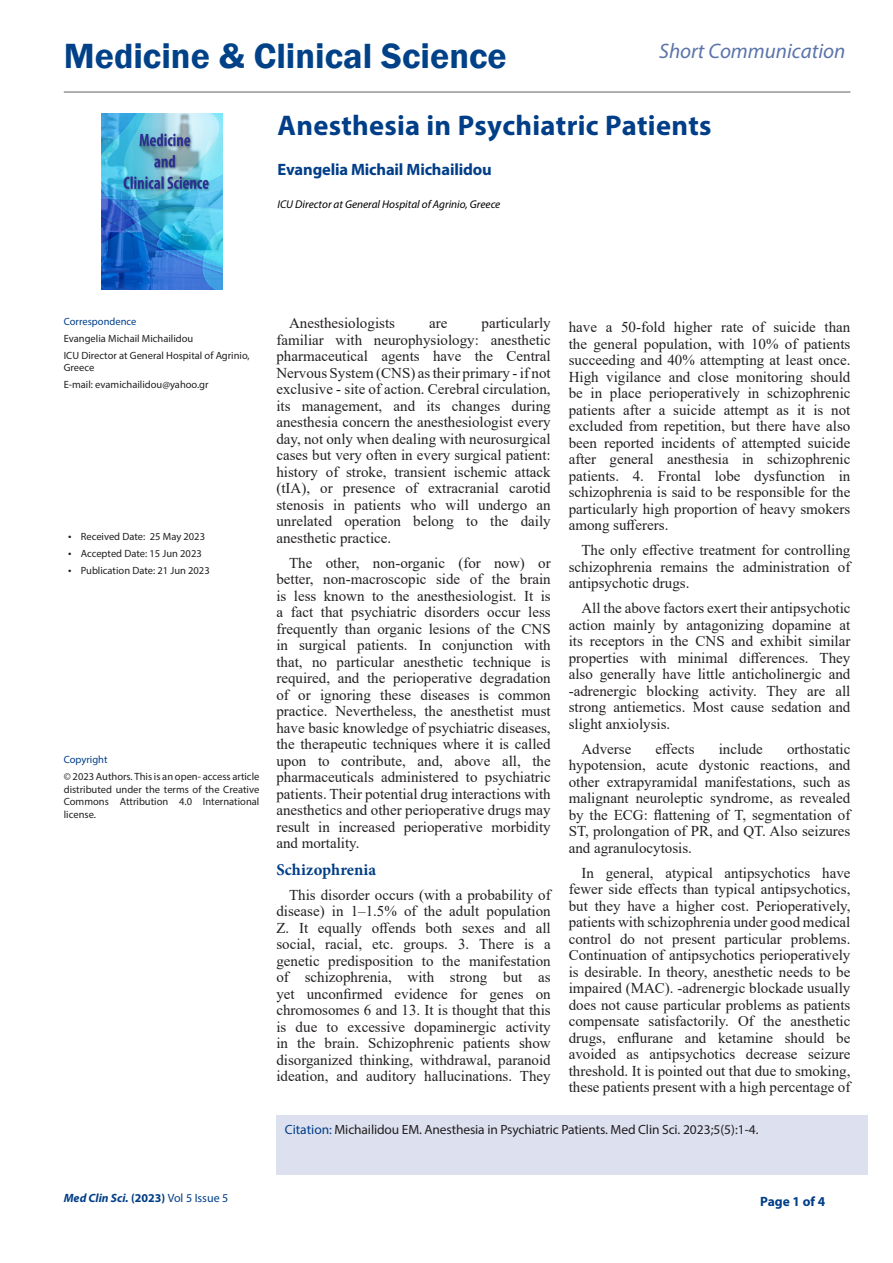
<style>
.page{position:relative;width:893px;height:1263px;background:#fff}
.page>*{position:absolute;margin:0;border:0;box-sizing:border-box;transform-origin:0 0}
.t1{font:600 36px "Franklin Gothic";color:#004188}
.t2{font:700 28.5px "Myriad Pro";letter-spacing:.01em;color:#003e88}
.t3{font:italic 21px "Myriad Pro";color:#5a74aa}
.t4{font:700 16.5px "Myriad Pro";letter-spacing:-.01em;color:#003e88}
.t5{font:700 16.5px "Minion Pro";letter-spacing:.005em;color:#003e88}
.t6{font:15px/16.5px "Times New Roman";color:#231f20;text-align:justify}
.t7{font:700 13.5px "Myriad Pro";color:#003e88}
.t8{font:13.35px "Myriad Pro";letter-spacing:-.01em;color:#231f20}
.t9{font:italic 700 12px "Myriad Pro";color:#003e88}
.t10{font:italic 11.25px "Myriad Pro";color:#000}
.t11{font:10.5px/12.6px "Myriad Pro";color:#231f20}
.t12{font:10.5px "Myriad Pro";color:#003e88}
.s1{font-size:12px}
.s2{color:#003e88}
.s3{font-style:normal}
.s4{font-weight:400;font-style:normal}
</style>
<div class="page">
<div style="left:276px;top:1115px;width:591px;height:60px;background:#dde0ef"></div>
<img style="left:101px;top:114px;width:121px;height:175px">
<hr style="left:64px;top:91px;width:786px;height:2px;background:#939598">
<h1 class="t1" style="left:64px;top:34px;width:445px">Medicine &amp; Clinical Science</h1>
<h3 class="t3" style="left:659px;top:38px;width:188px">Short Communication</h3>
<p class="t2" style="left:277px;top:107px;width:436px">Anesthesia in Psychiatric Patients</p>
<p class="t4" style="left:277px;top:158px;width:216px">Evangelia Michail Michailidou</p>
<p class="t10" style="left:277px;top:197px;width:225px">ICU Director at General Hospital of Agrinio, Greece</p>
<p class="t12" style="left:64px;top:315px;width:74px">Correspondence</p>
<p class="t11" style="left:64px;top:332px;width:131px">Evangelia Michail Michailidou</p>
<p class="t11" style="left:64px;top:349px;width:187px">ICU Director at General Hospital of Agrinio,<br>Greece</p>
<p class="t11" style="left:64px;top:378px;width:146px">E-mail: evamichailidou@yahoo.gr</p>
<p class="t11" style="left:68px;top:530px;width:139px"><span class="s1">•</span> Received Date: 25 May 2023</p>
<p class="t11" style="left:68px;top:547px;width:135px"><span class="s1">•</span> Accepted Date: 15 Jun 2023</p>
<p class="t11" style="left:68px;top:564px;width:143px"><span class="s1">•</span> Publication Date: 21 Jun 2023</p>
<p class="t12" style="left:64px;top:753px;width:45px">Copyright</p>
<p class="t11" style="left:64px;top:770px;width:197px;text-align:justify">© 2023 Authors. This is an open- access article distributed under the terms of the Creative Commons Attribution 4.0 International license.</p>
<p class="t6" style="left:276px;top:314px;width:276px;text-indent:205px">particularly familiar with neurophysiology: anesthetic pharmaceutical agents have the Central Nervous System (CNS) as their primary - if not exclusive - site of action. Cerebral circulation, its management, and its changes during anesthesia concern the anesthesiologist every day, not only when dealing with neurosurgical cases but very often in every surgical patient: history of stroke, transient ischemic attack (tIA), or presence of extracranial carotid stenosis in patients who will undergo an unrelated operation belong to the daily anesthetic practice.</p>
<p class="t6" style="left:276px;top:554px;width:276px;text-indent:13px">The other, non-organic (for now) or better, non-macroscopic side of the brain is less known to the anesthesiologist. It is a fact that psychiatric disorders occur less frequently than organic lesions of the CNS in surgical patients. In conjunction with that, no particular anesthetic technique is required, and the perioperative degradation of or ignoring these diseases is common practice. Nevertheless, the anesthetist must have basic knowledge of psychiatric diseases, the therapeutic techniques where it is called upon to contribute, and, above all, the pharmaceuticals administered to psychiatric patients. Their potential drug interactions with anesthetics and other perioperative drugs may result in increased perioperative morbidity and mortality.</p>
<p class="t5" style="left:276px;top:858px;width:101px">Schizophrenia</p>
<p class="t6" style="left:276px;top:886px;width:276px;text-indent:13px">This disorder occurs (with a probability of disease) in 1–1.5% of the adult population Z. It equally offends both sexes and all social, racial, etc. groups. 3. There is a genetic predisposition to the manifestation of schizophrenia, with strong but as yet unconfirmed evidence for genes on chromosomes 6 and 13. It is thought that this is due to excessive dopaminergic activity in the brain. Schizophrenic patients show disorganized thinking, withdrawal, paranoid ideation, and auditory hallucinations. They</p>
<p class="t6" style="left:289px;top:314px;width:107px">Anesthesiologists</p>
<p class="t6" style="left:429px;top:314px;width:20px">are</p>
<p class="t6" style="left:569px;top:318px;width:283px">have a 50-fold higher rate of suicide than the general population, with 10% of patients succeeding and 40% attempting at least once.<br>High vigilance and close monitoring should be in place perioperatively in schizophrenic patients after a suicide attempt as it is not excluded from repetition, but there have also been reported incidents of attempted suicide after general anesthesia in schizophrenic patients. 4. Frontal lobe dysfunction in schizophrenia is said to be responsible for the particularly high proportion of heavy smokers among sufferers.</p>
<p class="t6" style="left:569px;top:541px;width:283px;text-indent:13px">The only effective treatment for controlling schizophrenia remains the administration of antipsychotic drugs.</p>
<p class="t6" style="left:569px;top:599px;width:283px;text-indent:13px">All the above factors exert their antipsychotic action mainly by antagonizing dopamine at its receptors in the CNS and exhibit similar properties with minimal differences. They also generally have little anticholinergic and -adrenergic blocking activity. They are all strong antiemetics. Most cause sedation and slight anxiolysis.</p>
<p class="t6" style="left:581px;top:740px;width:51px">Adverse</p>
<p class="t6" style="left:656px;top:740px;width:41px">effects</p>
<p class="t6" style="left:719px;top:740px;width:46px">include</p>
<p class="t6" style="left:569px;top:740px;width:283px;text-indent:218px">orthostatic hypotension, acute dystonic reactions, and other extrapyramidal manifestations, such as malignant neuroleptic syndrome, as revealed by the ECG: flattening of T, segmentation of ST, prolongation of PR, and QT. Also seizures and agranulocytosis.</p>
<p class="t6" style="left:569px;top:864px;width:283px;text-indent:13px">In general, atypical antipsychotics have fewer side effects than typical antipsychotics, but they have a higher cost. Perioperatively, patients with schizophrenia under good medical control do not present particular problems.<br>Continuation of antipsychotics perioperatively is desirable. In theory, anesthetic needs to be impaired (MAC). -adrenergic blockade usually does not cause particular problems as patients compensate satisfactorily. Of the anesthetic drugs, enflurane and ketamine should be avoided as antipsychotics decrease seizure threshold. It is pointed out that due to smoking, these patients present with a high percentage of</p>
<p class="t8" style="left:285px;top:1121px;width:475px"><span class="s2">Citation:</span> Michailidou EM. Anesthesia in Psychiatric Patients. Med Clin Sci. 2023;5(5):1-4.</p>
<p class="t9" style="left:64px;top:1190px;width:166px">Med Clin Sci. <span class="s3">(2023)</span> <span class="s4">Vol 5 Issue 5</span></p>
<p class="t7" style="left:760px;top:1192px;width:67px">Page 1 of 4</p>
</div>
